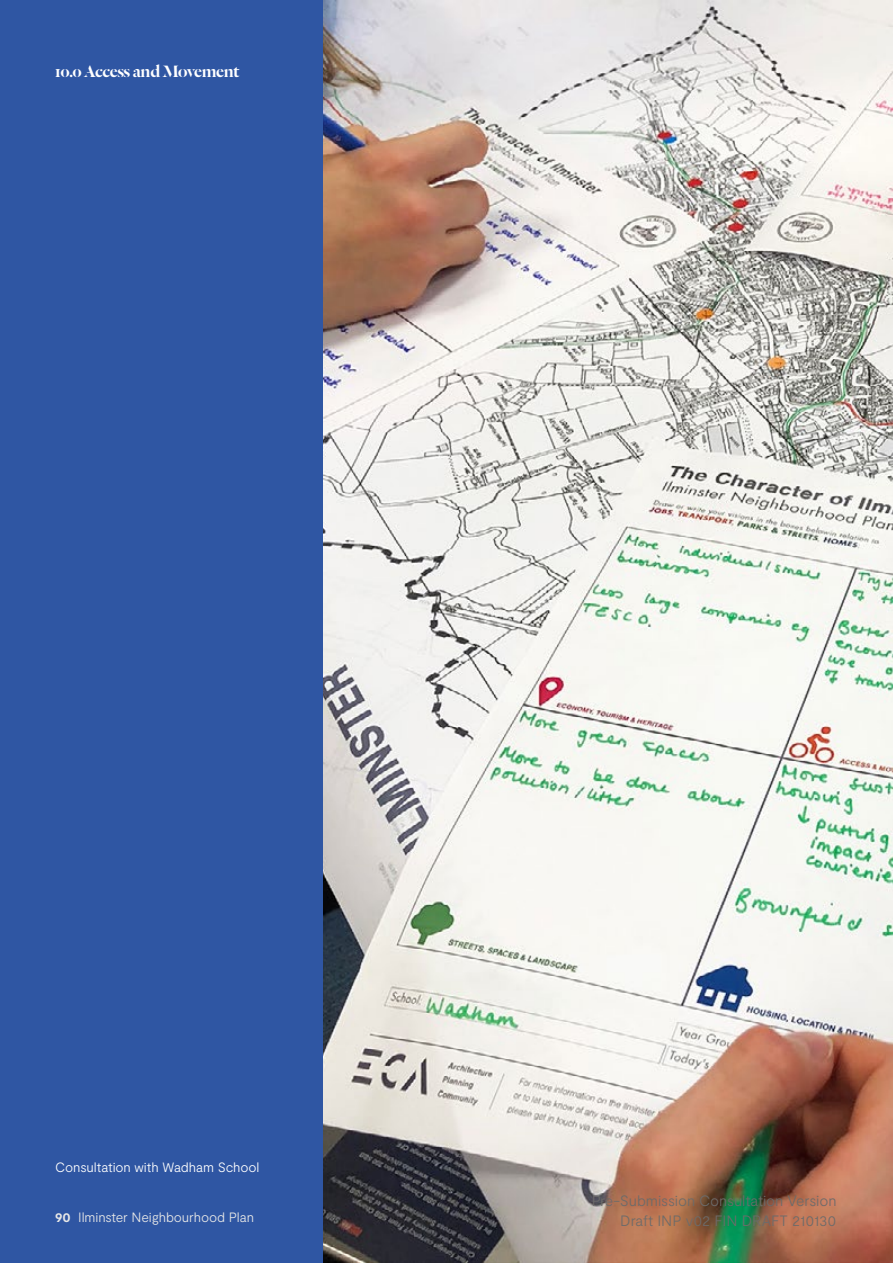
<style>
.page{position:relative;width:893px;height:1263px;background:#fff}
.page>*{position:absolute;margin:0;border:0;box-sizing:border-box;transform-origin:0 0}
.t1{font:500 18px "Dala Floda";letter-spacing:-.02em;color:#fff}
.t2{font:300 15px/19.5px "Moderat";letter-spacing:-.01em;color:#6c6b6a;text-align:right}
.t3{font:300 13.5px "Moderat";letter-spacing:-.01em;color:#fff}
.t4{font:300 13.5px "Moderat";letter-spacing:-.005em;color:#e8e8e7}
.s1{font-weight:700}
</style>
<div class="page">
<img style="left:322px;top:0;width:571px;height:1263px">
<div style="left:0;top:0;width:322px;height:1263px;background:#2f56a3"></div>
<p class="t1" style="left:55px;top:59px;width:186px">10.0 Access and Movement</p>
<p class="t3" style="left:55px;top:1159px;width:206px">Consultation with Wadham School</p>
<p class="t4" style="left:55px;top:1209px;width:200px"><span class="s1">90</span> Ilminster Neighbourhood Plan</p>
<p class="t2" style="left:591px;top:1192px;width:247px">Pre-Submission Consultation Version<br>Draft INP v02 FIN DRAFT 210130</p>
</div>
